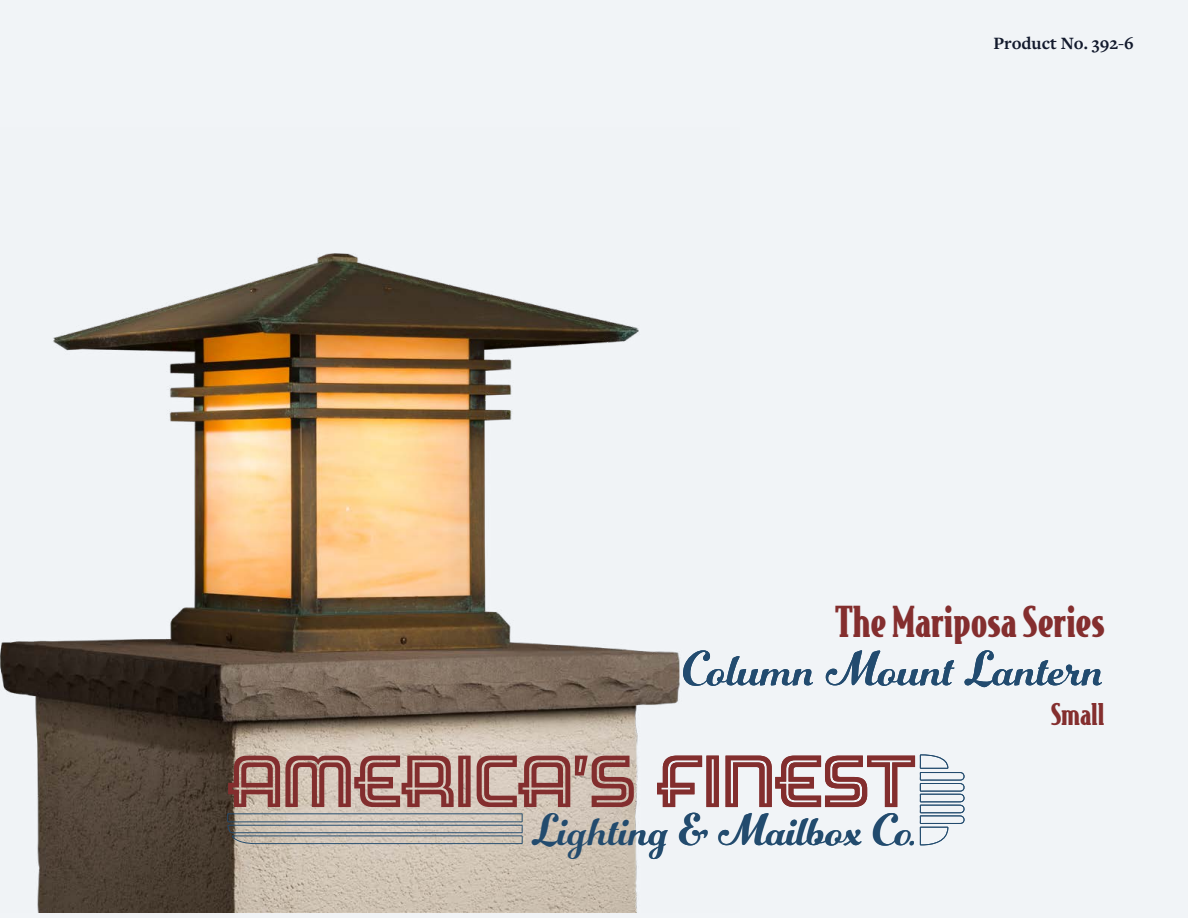
<style>
.page{position:relative;width:1188px;height:918px;background:#f1f4f7}
.page>*{position:absolute;margin:0;border:0;box-sizing:border-box;transform-origin:0 0}
.t1{font:70.8px "Hotel";letter-spacing:-.005em;color:#832e2e}
.t2{font:51px "Number Five Smooth";color:#224b6f}
.t3{font:46.95px "Number Five Smooth";color:#224b6e}
.t4{font:900 40.5px "Bodega Serif";color:#842e2e}
.t5{font:900 28.5px "Bodega Serif";color:#842e2e}
.t6{font:700 18px "Freight Text Pro";color:#131a2d}
</style>
<div class="page">
<img style="left:0;top:253px;width:680px;height:660px">
<svg style="left:227px;top:813px;width:296px;height:31px;background:#afaca8"></svg>
<svg style="left:920px;top:754px;width:45px;height:91px"></svg>
<p class="t6" style="left:993px;top:31px;width:142px">Product No. 392-6</p>
<p class="t4" style="left:835px;top:595px;width:271px">The Mariposa Series</p>
<p class="t2" style="left:683px;top:638px;width:423px">Column Mount Lantern</p>
<h1 class="t1" style="left:227px;top:744px;width:691px">AMERICA’S FINEST</h1>
<p class="t3" style="left:532px;top:801px;width:386px">Lighting &amp; Mailbox Co.</p>
<p class="t5" style="left:1051px;top:695px;width:55px">Small</p>
</div>
